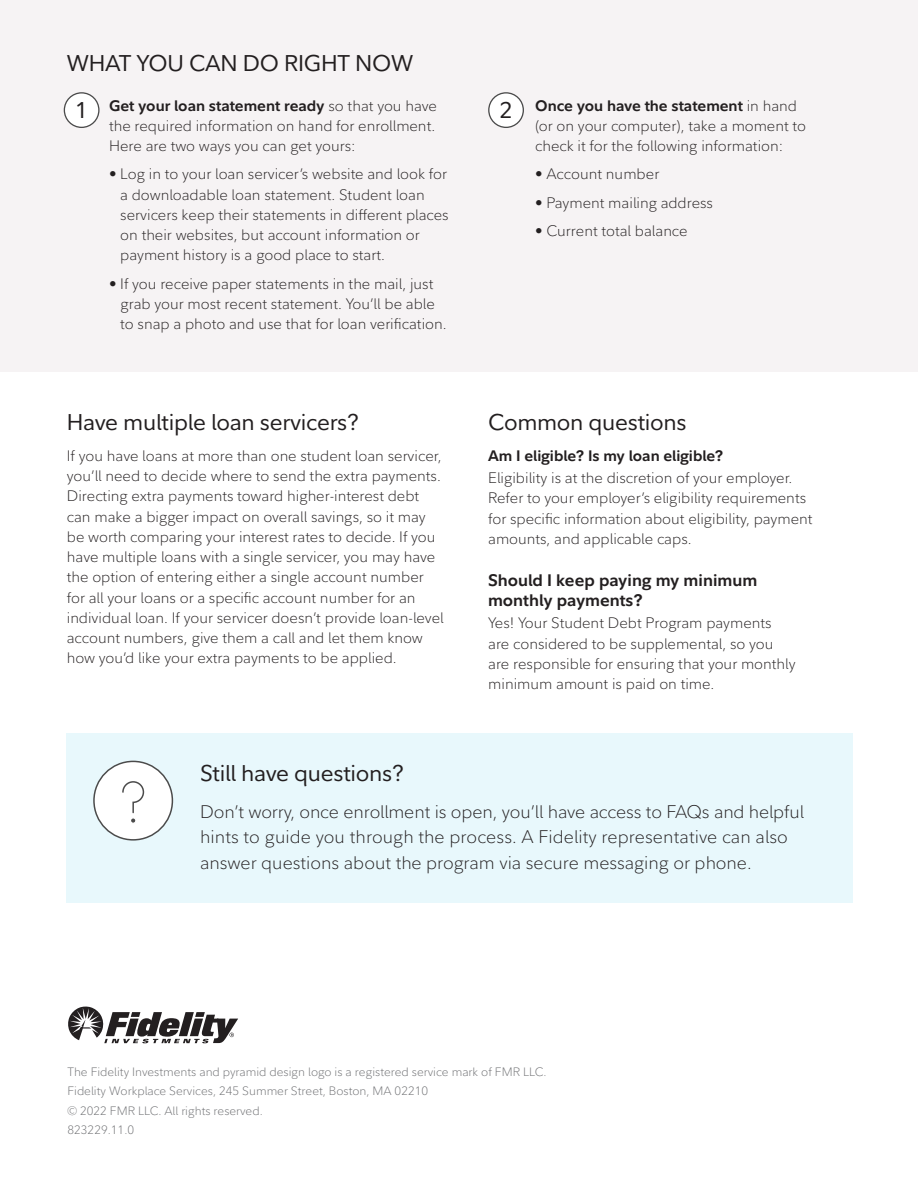
<style>
.page{position:relative;width:918px;height:1188px;background:#fff}
.page>*{position:absolute;margin:0;border:0;box-sizing:border-box;transform-origin:0 0}
._02_Subhead_Black{font:22.5px "Fidelity Sans";letter-spacing:-.01em;color:#231f20}
._01_Intro{font:300 18px/25.5px "Fidelity Sans";color:#231f20}
._03_Body_Bold{font:700 16.5px/20.2px "Fidelity Sans";color:#231f20}
._03_Body_Copy{font:300 15px/20.2px "Fidelity Sans";color:#231f20}
._03_Body_Bold-2{font:700 15px "Fidelity Sans";color:#231f20}
._07_Legal{font:300 12px "Fidelity Sans";color:#6c6d70}
.s1{font-weight:700}
</style>
<div class="page">
<div style="left:0;top:0;width:918px;height:372px;background:#f6f3f4"></div>
<div style="left:67px;top:733px;width:786px;height:170px;background:#e8f8fc"></div>
<svg style="left:68px;top:1006px;width:170px;height:37px"></svg>
<div style="left:64px;top:93px;width:35px;height:34px;background:#fff;border-radius:50%"></div>
<div style="left:64px;top:92px;width:36px;height:36px;border:1px solid #4b4b4b;border-radius:50%"></div>
<div style="left:489px;top:93px;width:34px;height:34px;background:#fff;border-radius:50%"></div>
<div style="left:488px;top:92px;width:36px;height:36px;border:1px solid #4b4b4b;border-radius:50%"></div>
<svg style="left:93px;top:760px;width:81px;height:81px"></svg>
<div style="left:130px;top:817px;width:7px;height:7px;border:1px solid #fff;border-radius:50%"></div>
<p class="_02_Subhead_Black" style="left:67px;top:48px;width:348px">WHAT YOU CAN DO RIGHT NOW</p>
<p class="_03_Body_Copy" style="left:109px;top:95px;width:330px"><span class="s1">Get your loan statement ready</span> so that you have the required information on hand for enrollment.<br>Here are two ways you can get yours:</p>
<p class="_03_Body_Copy" style="left:120px;top:164px;width:330px;text-indent:-11px">• Log in to your loan servicer’s website and look for a downloadable loan statement. Student loan servicers keep their statements in different places on their websites, but account information or payment history is a good place to start.</p>
<p class="_03_Body_Copy" style="left:120px;top:274px;width:328px;text-indent:-11px">• If you receive paper statements in the mail, just grab your most recent statement. You’ll be able to snap a photo and use that for loan verification.</p>
<p class="_02_Subhead_Black" style="left:75px;top:95px;width:14px">1</p>
<p class="_02_Subhead_Black" style="left:500px;top:95px;width:14px">2</p>
<p class="_03_Body_Copy" style="left:535px;top:95px;width:272px"><span class="s1">Once you have the statement</span> in hand (or on your computer), take a moment to check it for the following information:</p>
<p class="_03_Body_Copy" style="left:535px;top:164px;width:126px">• Account number</p>
<p class="_03_Body_Copy" style="left:535px;top:193px;width:179px">• Payment mailing address</p>
<p class="_03_Body_Copy" style="left:535px;top:221px;width:154px">• Current total balance</p>
<p class="_02_Subhead_Black" style="left:67px;top:407px;width:293px">Have multiple loan servicers?</p>
<p class="_03_Body_Copy" style="left:67px;top:446px;width:378px">If you have loans at more than one student loan servicer, you’ll need to decide where to send the extra payments.<br>Directing extra payments toward higher-interest debt can make a bigger impact on overall savings, so it may be worth comparing your interest rates to decide. If you have multiple loans with a single servicer, you may have the option of entering either a single account number for all your loans or a specific account number for an individual loan. If your servicer doesn’t provide loan-level account numbers, give them a call and let them know how you’d like your extra payments to be applied.</p>
<p class="_02_Subhead_Black" style="left:488px;top:407px;width:200px">Common questions</p>
<p class="_03_Body_Bold-2" style="left:488px;top:446px;width:237px">Am I eligible? Is my loan eligible?</p>
<p class="_03_Body_Copy" style="left:488px;top:468px;width:326px">Eligibility is at the discretion of your employer.<br>Refer to your employer’s eligibility requirements for specific information about eligibility, payment amounts, and applicable caps.</p>
<p class="_03_Body_Bold" style="left:488px;top:569px;width:271px">Should I keep paying my minimum monthly payments?</p>
<p class="_03_Body_Copy" style="left:488px;top:613px;width:309px">Yes! Your Student Debt Program payments are considered to be supplemental, so you are responsible for ensuring that your monthly minimum amount is paid on time.</p>
<p class="_02_Subhead_Black" style="left:200px;top:759px;width:205px">Still have questions?</p>
<p class="_01_Intro" style="left:200px;top:799px;width:606px">Don’t worry, once enrollment is open, you’ll have access to FAQs and helpful hints to guide you through the process. A Fidelity representative can also answer questions about the program via secure messaging or phone.</p>
<p class="_07_Legal" style="left:68px;top:1064px;width:481px">The Fidelity Investments and pyramid design logo is a registered service mark of FMR LLC.</p>
<p class="_07_Legal" style="left:68px;top:1083px;width:362px">Fidelity Workplace Services, 245 Summer Street, Boston, MA 02210</p>
<p class="_07_Legal" style="left:68px;top:1103px;width:197px">© 2022 FMR LLC. All rights reserved.</p>
<p class="_07_Legal" style="left:68px;top:1122px;width:68px">823229.11.0</p>
</div>
